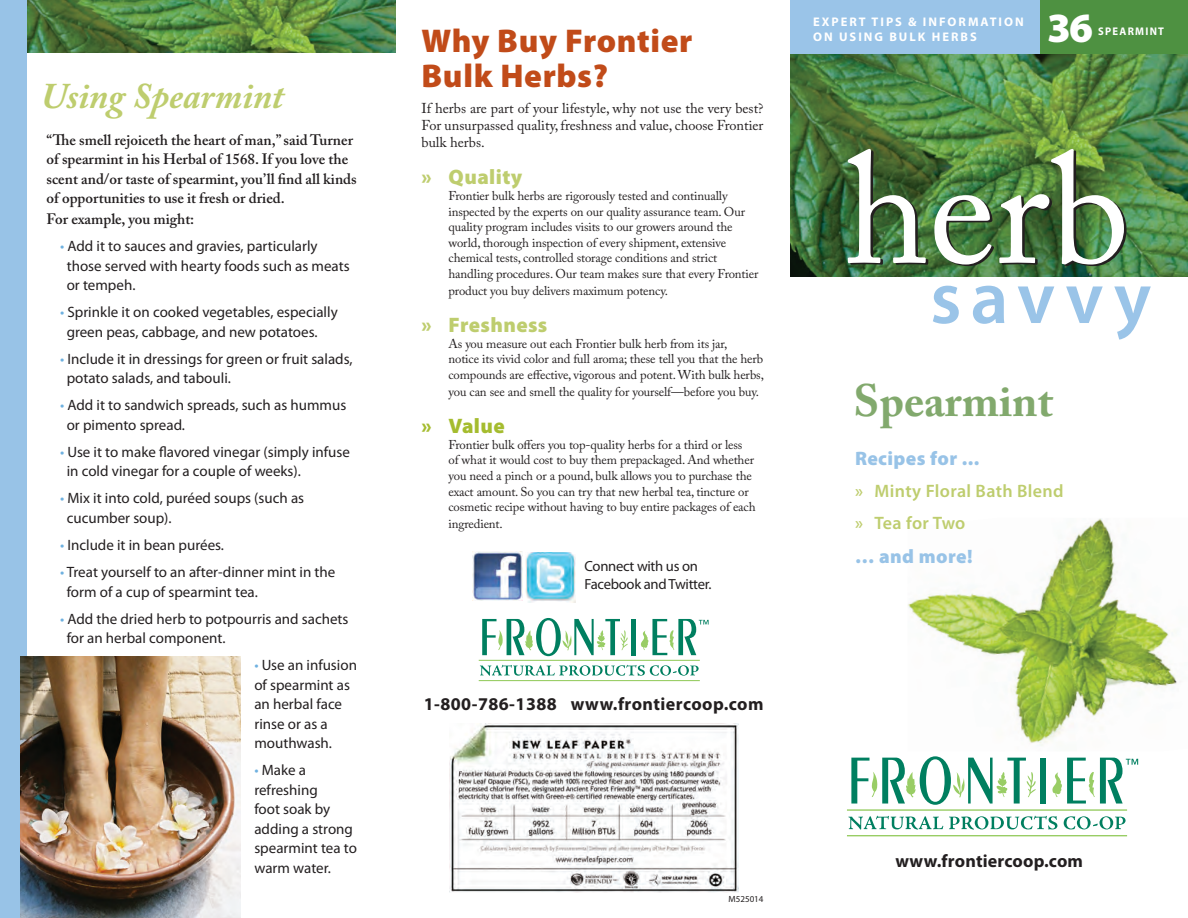
<style>
.page{position:relative;width:1188px;height:918px;background:#fff}
.page>*{position:absolute;margin:0;border:0;box-sizing:border-box;transform-origin:0 0}
.t1{font:157.35px "Adobe Caslon Pro";color:#fff}
.t2{font:600 75px "Myriad Pro";letter-spacing:.13em;color:#9ac4e8}
.t3{font:700 45px "Adobe Caslon Pro";color:#82a96d}
.t4{font:900 41.7px "Myriad Pro";color:#fff}
.feature_head{font:italic 700 36px "Adobe Caslon Pro";color:#becd6e}
.Why_Buy_header{font:900 33px/35.1px "Myriad Pro";letter-spacing:.02em;color:#c14b19}
.Why_Buy_header-2{font:900 21px "Myriad Pro";letter-spacing:.02em;color:#becd6e}
.Why_Buy_header-3{font:900 21px "Myriad Pro";letter-spacing:.02em;color:#a5bc2f}
.front_panel_bullets{font:900 19.5px "Myriad Pro";letter-spacing:.02em;color:#98c3e7}
.t5{font:700 18px "Myriad Pro";letter-spacing:.025em;color:#231f20}
.front_panel_bullets-2{font:600 18px "Myriad Pro";letter-spacing:.02em;color:#becd6e}
.feature_copy{font:15px/19.5px "Myriad Pro";color:#231f20}
.feature_copy-2{font:600 15px/19.5px "Adobe Caslon Pro";color:#231f20}
.Why_buy_copy{font:14.7px/17.4px "Myriad Pro";letter-spacing:-.02em;color:#231f20}
.t6{font:14.25px/17.1px "Adobe Caslon Pro";color:#231f20;text-align:justify}
.Why_buy_copy-2{font:12.75px/15.6px "Adobe Caslon Pro";letter-spacing:-.01em;color:#231f20}
.t7{font:700 12.45px/15.3px "Myriad Pro";letter-spacing:.16em;color:#fff}
.t8{font:700 11.1px "Myriad Pro";letter-spacing:.12em;color:#fff;scale:.95 1}
.t9{font:9px "Myriad Pro";color:#231f20}
.s1{color:#6fb1e0}
</style>
<div class="page">
<img style="left:908px;top:518px;width:269px;height:228px">
<img style="left:791px;top:53px;width:397px;height:224px">
<div style="left:791px;top:0;width:397px;height:53px;background:#9ac4e8"></div>
<div style="left:1041px;top:0;width:147px;height:53px;background:#4e9141"></div>
<div style="left:1040px;top:758px;width:6px;height:46px;background:#007f60"></div>
<svg style="left:851px;top:756px;width:185px;height:49px"></svg>
<svg style="left:1052px;top:758px;width:86px;height:46px"></svg>
<svg style="left:849px;top:816px;width:94px;height:14px"></svg>
<svg style="left:949px;top:816px;width:108px;height:14px"></svg>
<svg style="left:1064px;top:816px;width:62px;height:13px"></svg>
<hr style="left:847px;top:809px;width:280px;height:2px;background:#99cd65">
<hr style="left:847px;top:835px;width:280px;height:1px;background:#99cd65">
<div style="left:631px;top:619px;width:5px;height:36px;background:#007f60"></div>
<svg style="left:482px;top:618px;width:146px;height:38px"></svg>
<svg style="left:641px;top:619px;width:68px;height:36px"></svg>
<svg style="left:480px;top:665px;width:219px;height:11px"></svg>
<hr style="left:479px;top:660px;width:221px;height:1px;background:#99cd65">
<hr style="left:479px;top:680px;width:221px;height:1px;background:#99cd65">
<img style="left:449px;top:723px;width:289px;height:169px">
<div style="left:0;top:0;width:27px;height:918px;background:#98c3e7"></div>
<img style="left:27px;top:0;width:368px;height:53px">
<img style="left:473px;top:551px;width:49px;height:50px">
<img style="left:526px;top:552px;width:50px;height:50px">
<img style="left:20px;top:656px;width:221px;height:262px">
<p class="feature_head" style="left:40px;top:75px;width:245px">Using Spearmint</p>
<p class="feature_copy-2" style="left:46px;top:130px;width:312px">“The smell rejoiceth the heart of man,” said Turner of spearmint in his Herbal of 1568. If you love the scent and/or taste of spearmint, you’ll find all kinds of opportunities to use it fresh or dried.</p>
<p class="feature_copy-2" style="left:46px;top:209px;width:149px">For example, you might:</p>
<p class="feature_copy" style="left:67px;top:236px;width:284px;text-indent:-7px"><span class="s1">•</span> Add it to sauces and gravies, particularly those served with hearty foods such as meats or tempeh.</p>
<p class="feature_copy" style="left:67px;top:302px;width:273px;text-indent:-7px"><span class="s1">•</span> Sprinkle it on cooked vegetables, especially green peas, cabbage, and new potatoes.</p>
<p class="feature_copy" style="left:67px;top:349px;width:287px;text-indent:-7px"><span class="s1">•</span> Include it in dressings for green or fruit salads, potato salads, and tabouli.</p>
<p class="feature_copy" style="left:67px;top:395px;width:281px;text-indent:-7px"><span class="s1">•</span> Add it to sandwich spreads, such as hummus or pimento spread.</p>
<p class="feature_copy" style="left:67px;top:442px;width:285px;text-indent:-7px"><span class="s1">•</span> Use it to make flavored vinegar (simply infuse in cold vinegar for a couple of weeks).</p>
<p class="feature_copy" style="left:67px;top:488px;width:239px;text-indent:-7px"><span class="s1">•</span> Mix it into cold, puréed soups (such as cucumber soup).</p>
<p class="feature_copy" style="left:60px;top:535px;width:166px"><span class="s1">•</span> Include it in bean purées.</p>
<p class="feature_copy" style="left:67px;top:562px;width:270px;text-indent:-7px"><span class="s1">•</span> Treat yourself to an after-dinner mint in the form of a cup of spearmint tea.</p>
<p class="feature_copy" style="left:67px;top:609px;width:283px;text-indent:-7px"><span class="s1">•</span> Add the dried herb to potpourris and sachets for an herbal component.</p>
<p class="feature_copy" style="left:254px;top:655px;width:104px"><span class="s1">•</span> Use an infusion of spearmint as an herbal face rinse or as a mouthwash.</p>
<p class="feature_copy" style="left:254px;top:760px;width:104px"><span class="s1">•</span> Make a refreshing<br>foot soak by adding a strong spearmint tea to warm water.</p>
<p class="Why_Buy_header" style="left:422px;top:22px;width:272px">Why Buy Frontier<br>Bulk Herbs?</p>
<p class="t6" style="left:422px;top:99px;width:344px">If herbs are part of your lifestyle, why not use the very best?<br>For unsurpassed quality, freshness and value, choose Frontier bulk herbs.</p>
<p class="Why_Buy_header-2" style="left:422px;top:163px;width:102px">» Quality</p>
<p class="Why_buy_copy-2" style="left:448px;top:188px;width:311px">Frontier bulk herbs are rigorously tested and continually inspected by the experts on our quality assurance team. Our quality program includes visits to our growers around the world, thorough inspection of every shipment, extensive chemical tests, controlled storage conditions and strict handling procedures. Our team makes sure that every Frontier</p>
<p class="Why_buy_copy-2" style="left:448px;top:283px;width:221px">product you buy delivers maximum potency.</p>
<p class="Why_Buy_header-2" style="left:422px;top:311px;width:127px">» Freshness</p>
<p class="Why_buy_copy-2" style="left:448px;top:336px;width:317px">As you measure out each Frontier bulk herb from its jar,<br>notice its vivid color and full aroma; these tell you that the herb compounds are effective, vigorous and potent. With bulk herbs,</p>
<p class="Why_buy_copy-2" style="left:448px;top:384px;width:312px">you can see and smell the quality for yourself—before you buy.</p>
<p class="Why_Buy_header-3" style="left:422px;top:412px;width:85px">» Value</p>
<p class="Why_buy_copy-2" style="left:448px;top:437px;width:309px">Frontier bulk offers you top-quality herbs for a third or less of what it would cost to buy them prepackaged. And whether you need a pinch or a pound, bulk allows you to purchase the exact amount. So you can try that new herbal tea, tincture or cosmetic recipe without having to buy entire packages of each</p>
<p class="Why_buy_copy-2" style="left:448px;top:516px;width:56px">ingredient.</p>
<p class="Why_buy_copy" style="left:585px;top:557px;width:129px">Connect with us on<br>Facebook and Twitter.</p>
<p class="t5" style="left:424px;top:692px;width:341px">1-800-786-1388 www.frontiercoop.com</p>
<p class="t7" style="left:813px;top:14px;width:212px">EXPERT TIPS &amp; INFORMATION<br>ON USING BULK HERBS</p>
<p class="t4" style="left:1047px;top:0;width:48px">36</p>
<p class="t8" style="left:1098px;top:24px;width:71px">SPEARMINT</p>
<p class="t1" style="left:844px;top:116px;width:288px">herb</p>
<p class="t2" style="left:930px;top:250px;width:223px">savvy</p>
<p class="t3" style="left:854px;top:374px;width:201px">Spearmint</p>
<p class="front_panel_bullets" style="left:855px;top:446px;width:126px">Recipes for ...</p>
<p class="front_panel_bullets-2" style="left:855px;top:479px;width:210px">» Minty Floral Bath Blend</p>
<p class="front_panel_bullets-2" style="left:855px;top:511px;width:112px">» Tea for Two</p>
<p class="front_panel_bullets" style="left:855px;top:543px;width:119px">… and more!</p>
<p class="t9" style="left:729px;top:894px;width:36px">M525014</p>
<p class="t5" style="left:895px;top:850px;width:189px">www.frontiercoop.com</p>
</div>
